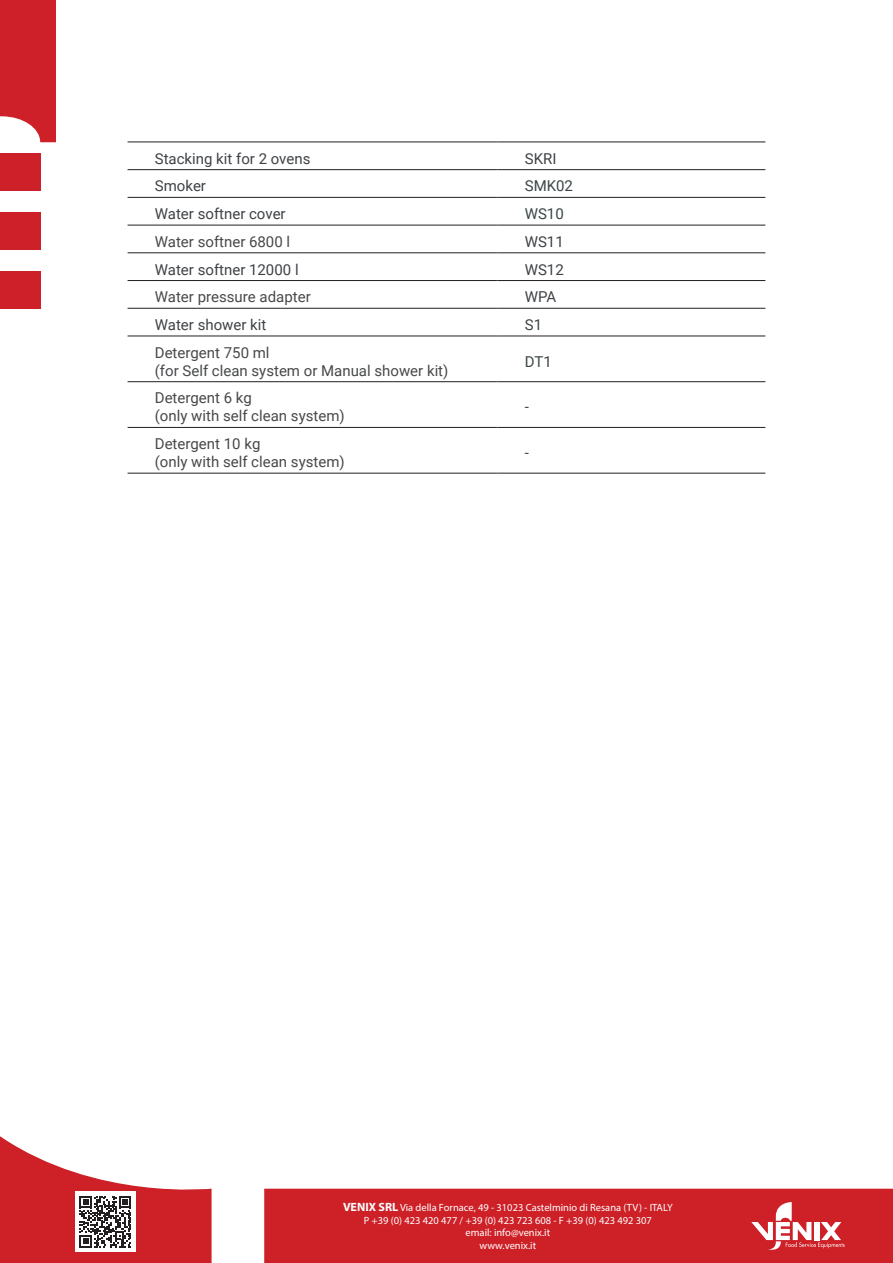
<style>
.page{position:relative;width:893px;height:1263px;background:#fff}
.page>*{position:absolute;margin:0;border:0;box-sizing:border-box;transform-origin:0 0}
.TESTO_tabella{font:15px/18px "Roboto";color:#47484a}
.TESTO_tabella-2{font:15px "Roboto";color:#3e4246}
.TESTO_tabella-3{font:15px "Roboto";color:#3c4547}
.TESTO_tabella-4{font:15px "Roboto";color:#3b4647}
.t1{font:10.5px/12.6px "Myriad Pro";color:#fff;text-align:center}
.s1{font-weight:700;font-size:12px}
</style>
<div class="page">
<div style="left:264px;top:1188px;width:629px;height:75px;background:#cd2027"></div>
<svg style="left:751px;top:1202px;width:94px;height:50px"></svg>
<svg style="left:0;top:1136px;width:212px;height:127px"></svg>
<svg style="left:0;top:0;width:56px;height:142px;background:#d2363e"></svg>
<div style="left:0;top:212px;width:40px;height:37px;background:#cd2028"></div>
<div style="left:0;top:153px;width:40px;height:37px;background:#cd2028"></div>
<div style="left:0;top:271px;width:40px;height:37px;background:#cd2028"></div>
<hr style="left:128px;top:142px;width:369px;height:1px;background:#231f20">
<hr style="left:497px;top:142px;width:268px;height:1px;background:#231f20">
<hr style="left:128px;top:169px;width:369px;height:1px;background:#231f20">
<hr style="left:497px;top:169px;width:268px;height:1px;background:#231f20">
<hr style="left:128px;top:197px;width:369px;height:1px;background:#231f20">
<hr style="left:497px;top:197px;width:268px;height:1px;background:#231f20">
<hr style="left:128px;top:225px;width:369px;height:1px;background:#231f20">
<hr style="left:497px;top:225px;width:268px;height:1px;background:#231f20">
<hr style="left:128px;top:253px;width:369px;height:1px;background:#231f20">
<hr style="left:497px;top:253px;width:268px;height:1px;background:#231f20">
<hr style="left:128px;top:280px;width:369px;height:1px;background:#231f20">
<hr style="left:497px;top:280px;width:268px;height:1px;background:#231f20">
<hr style="left:128px;top:308px;width:369px;height:1px;background:#231f20">
<hr style="left:497px;top:308px;width:268px;height:1px;background:#231f20">
<hr style="left:128px;top:336px;width:369px;height:1px;background:#231f20">
<hr style="left:497px;top:336px;width:268px;height:1px;background:#231f20">
<hr style="left:128px;top:381px;width:369px;height:1px;background:#231f20">
<hr style="left:497px;top:381px;width:268px;height:1px;background:#231f20">
<hr style="left:128px;top:427px;width:369px;height:1px;background:#231f20">
<hr style="left:497px;top:427px;width:268px;height:1px;background:#231f20">
<hr style="left:128px;top:473px;width:369px;height:1px;background:#231f20">
<hr style="left:497px;top:473px;width:268px;height:1px;background:#231f20">
<p class="TESTO_tabella-2" style="left:155px;top:148px;width:157px">Stacking kit for 2 ovens</p>
<p class="TESTO_tabella-2" style="left:525px;top:148px;width:33px">SKRI</p>
<p class="TESTO_tabella-2" style="left:155px;top:176px;width:53px">Smoker</p>
<p class="TESTO_tabella-3" style="left:525px;top:176px;width:50px">SMK02</p>
<p class="TESTO_tabella-2" style="left:155px;top:203px;width:132px">Water softner cover</p>
<p class="TESTO_tabella-4" style="left:525px;top:203px;width:41px">WS10</p>
<p class="TESTO_tabella" style="left:155px;top:232px;width:137px">Water softner 6800 l</p>
<p class="TESTO_tabella-2" style="left:525px;top:231px;width:41px">WS11</p>
<p class="TESTO_tabella-2" style="left:155px;top:259px;width:145px">Water softner 12000 l</p>
<p class="TESTO_tabella-2" style="left:525px;top:259px;width:41px">WS12</p>
<p class="TESTO_tabella" style="left:155px;top:287px;width:157px">Water pressure adapter</p>
<p class="TESTO_tabella-2" style="left:525px;top:286px;width:33px">WPA</p>
<p class="TESTO_tabella-2" style="left:155px;top:314px;width:113px">Water shower kit</p>
<p class="TESTO_tabella-3" style="left:525px;top:314px;width:19px">S1</p>
<p class="TESTO_tabella" style="left:155px;top:343px;width:295px">Detergent 750 ml<br>(for Self clean system or Manual shower kit)</p>
<p class="TESTO_tabella-3" style="left:525px;top:351px;width:29px">DT1</p>
<p class="TESTO_tabella" style="left:155px;top:388px;width:191px">Detergent 6 kg<br>(only with self clean system)</p>
<p class="TESTO_tabella-3" style="left:525px;top:397px;width:6px">-</p>
<p class="TESTO_tabella" style="left:155px;top:434px;width:191px">Detergent 10 kg<br>(only with self clean system)</p>
<p class="TESTO_tabella-3" style="left:525px;top:442px;width:6px">-</p>
<p class="t1" style="left:343px;top:1201px;width:331px"><span class="s1">VENIX SRL</span> Via della Fornace, 49 - 31023 Castelminio di Resana (TV) - ITALY P +39 (0) 423 420 477 / +39 (0) 423 723 608 - F +39 (0) 423 492 307<br>email: info@venix.it<br>www.venix.it</p>
</div>
